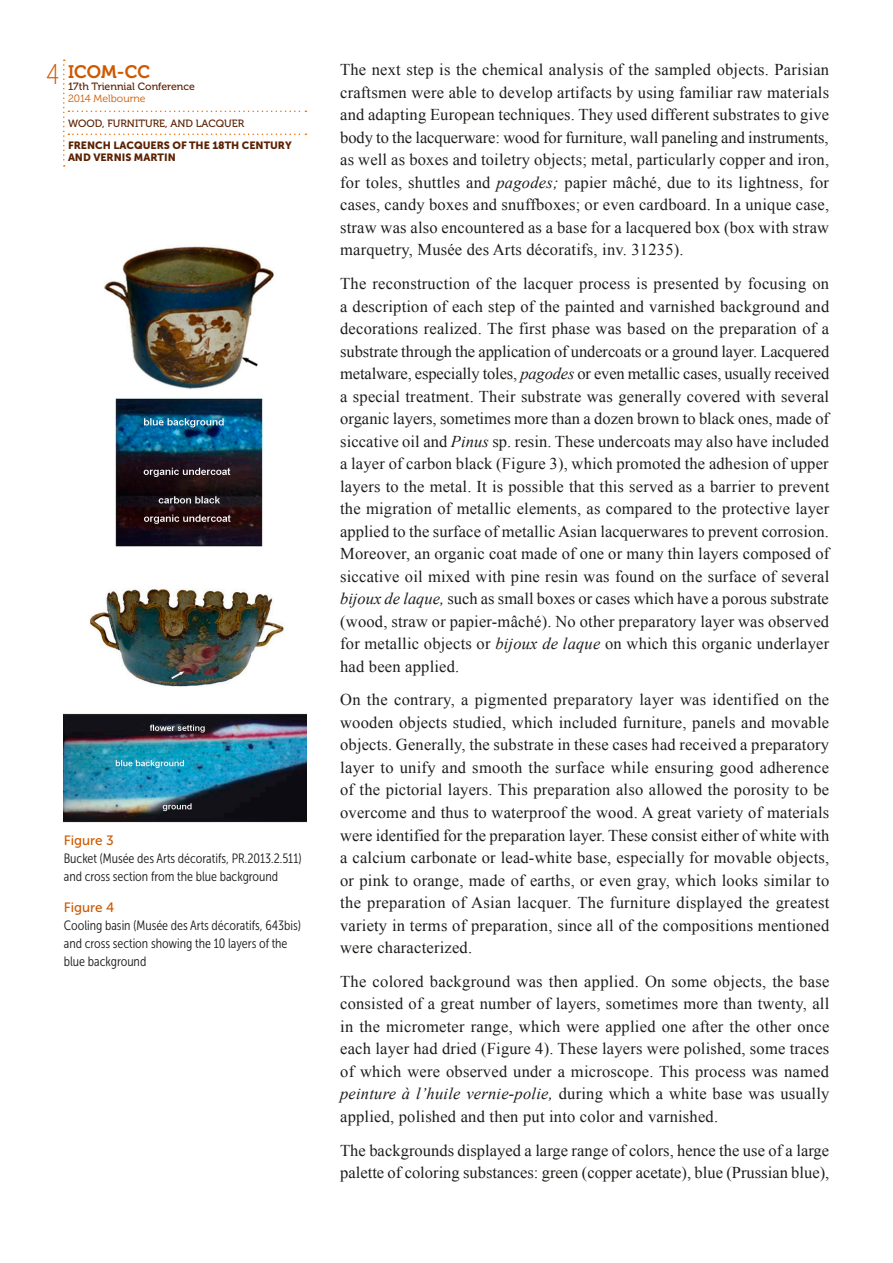
<style>
.page{position:relative;width:893px;height:1263px;background:#fff}
.page>*{position:absolute;margin:0;border:0;box-sizing:border-box;transform-origin:0 0}
.t1{font:18px "Museo 700";letter-spacing:-.005em;color:#ce5900}
.t2{font:16.5px/22.5px "Times New Roman";letter-spacing:.01em;color:#1d1d1b;text-align:justify}
.t3{font:13.5px/18px "Museo Sans Cond 300";color:#1d1d1b}
.t4{font:13.5px "Museo Sans 500";color:#ce5900}
.t5{font:10.5px "Museo 500";color:#5c2102}
.t6{font:10.5px/12px "Museo Sans 900";color:#5c2102}
.t7{font:10.5px "Museo 300";color:#ce5900}
.s1{font-family:"Museo Sans Cond 100";font-size:28.5px}
.s2{font-style:italic}
</style>
<div class="page">
<svg style="left:63px;top:60px;width:243px;height:107px"></svg>
<img style="left:104px;top:246px;width:170px;height:301px">
<img style="left:64px;top:589px;width:242px;height:233px">
<p class="t1" style="left:46px;top:61px;width:105px"><span class="s1">4</span> ICOM-CC</p>
<p class="t5" style="left:68px;top:80px;width:128px">17th Triennial Conference</p>
<p class="t7" style="left:68px;top:92px;width:79px">2014 Melbourne</p>
<p class="t5" style="left:68px;top:118px;width:178px">WOOD, FURNITURE, AND LACQUER</p>
<p class="t6" style="left:68px;top:139px;width:225px">FRENCH LACQUERS OF THE 18TH CENTURY<br>AND VERNIS MARTIN</p>
<p class="t4" style="left:64px;top:833px;width:52px">Figure 3</p>
<p class="t3" style="left:64px;top:849px;width:239px">Bucket (Musée des Arts décoratifs, PR.2013.2.511) and cross section from the blue background</p>
<p class="t4" style="left:64px;top:900px;width:52px">Figure 4</p>
<p class="t3" style="left:64px;top:916px;width:239px">Cooling basin (Musée des Arts décoratifs, 643bis) and cross section showing the 10 layers of the blue background</p>
<p class="t2" style="left:340px;top:58px;width:491px">The next step is the chemical analysis of the sampled objects. Parisian craftsmen were able to develop artifacts by using familiar raw materials and adapting European techniques. They used different substrates to give body to the lacquerware: wood for furniture, wall paneling and instruments, as well as boxes and toiletry objects; metal, particularly copper and iron, for toles, shuttles and <span class="s2">pagodes;</span> papier mâché, due to its lightness, for cases, candy boxes and snuffboxes; or even cardboard. In a unique case, straw was also encountered as a base for a lacquered box (box with straw marquetry, Musée des Arts décoratifs, inv. 31235).</p>
<p class="t2" style="left:340px;top:272px;width:491px">The reconstruction of the lacquer process is presented by focusing on a description of each step of the painted and varnished background and decorations realized. The first phase was based on the preparation of a substrate through the application of undercoats or a ground layer. Lacquered metalware, especially toles, <span class="s2">pagodes</span> or even metallic cases, usually received a special treatment. Their substrate was generally covered with several organic layers, sometimes more than a dozen brown to black ones, made of siccative oil and <span class="s2">Pinus</span> sp. resin. These undercoats may also have included a layer of carbon black (Figure 3), which promoted the adhesion of upper layers to the metal. It is possible that this served as a barrier to prevent the migration of metallic elements, as compared to the protective layer applied to the surface of metallic Asian lacquerwares to prevent corrosion.<br>Moreover, an organic coat made of one or many thin layers composed of siccative oil mixed with pine resin was found on the surface of several <span class="s2">bijoux de laque,</span> such as small boxes or cases which have a porous substrate (wood, straw or papier-mâché). No other preparatory layer was observed for metallic objects or <span class="s2">bijoux de laque</span> on which this organic underlayer had been applied.</p>
<p class="t2" style="left:340px;top:688px;width:491px">On the contrary, a pigmented preparatory layer was identified on the wooden objects studied, which included furniture, panels and movable objects. Generally, the substrate in these cases had received a preparatory layer to unify and smooth the surface while ensuring good adherence of the pictorial layers. This preparation also allowed the porosity to be overcome and thus to waterproof the wood. A great variety of materials were identified for the preparation layer. These consist either of white with a calcium carbonate or lead-white base, especially for movable objects, or pink to orange, made of earths, or even gray, which looks similar to the preparation of Asian lacquer. The furniture displayed the greatest variety in terms of preparation, since all of the compositions mentioned were characterized.</p>
<p class="t2" style="left:340px;top:970px;width:491px">The colored background was then applied. On some objects, the base consisted of a great number of layers, sometimes more than twenty, all in the micrometer range, which were applied one after the other once each layer had dried (Figure 4). These layers were polished, some traces of which were observed under a microscope. This process was named <span class="s2">peinture à l’huile vernie-polie,</span> during which a white base was usually applied, polished and then put into color and varnished.</p>
<p class="t2" style="left:340px;top:1138px;width:491px">The backgrounds displayed a large range of colors, hence the use of a large palette of coloring substances: green (copper acetate), blue (Prussian blue),</p>
</div>
